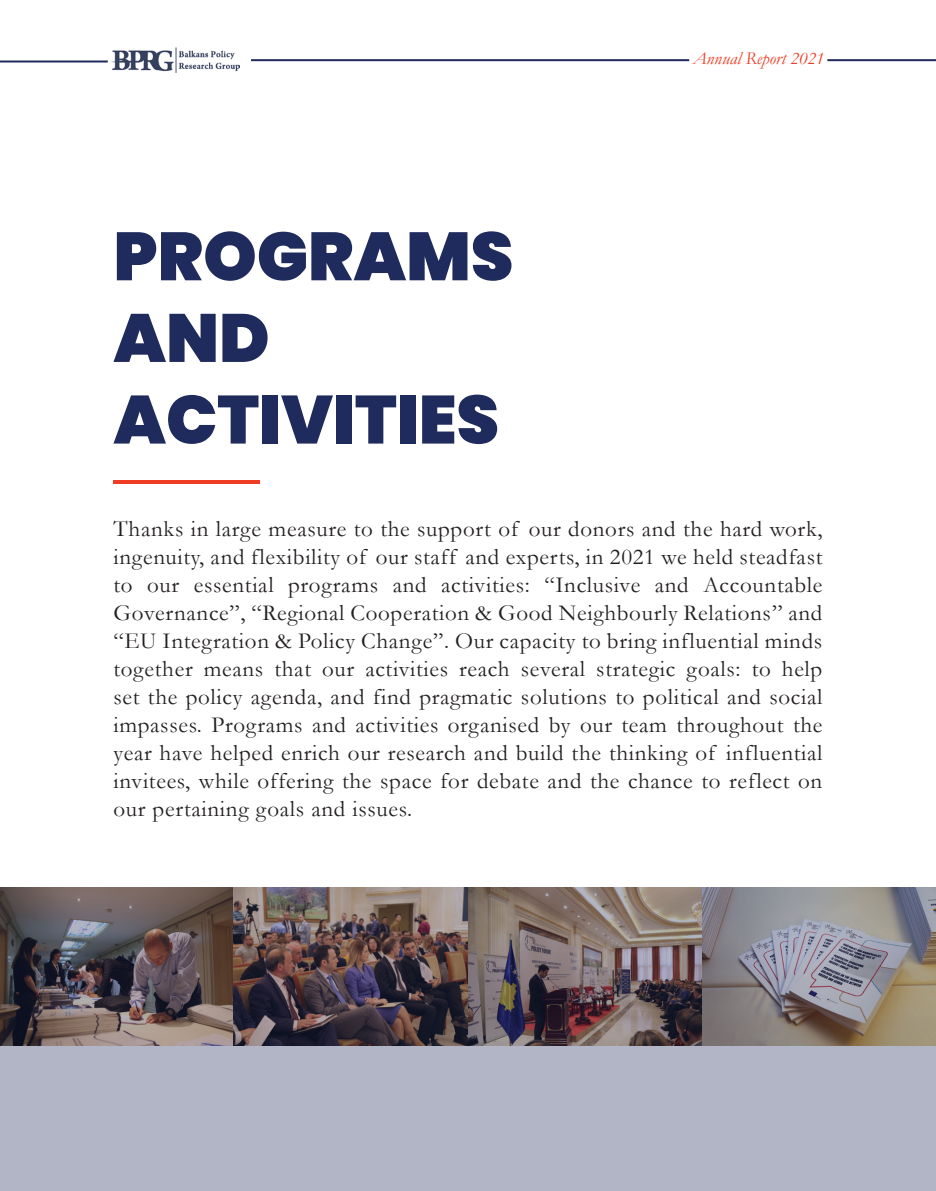
<style>
.page{position:relative;width:936px;height:1191px;background:#fff}
.page>*{position:absolute;margin:0;border:0;box-sizing:border-box;transform-origin:0 0}
.t1{font:900 68px "Poppins";color:#202b5d}
.Body_Text{font:23px/28px "Garamond";letter-spacing:.03em;color:#231f20;text-align:justify}
.t2{font:italic 18px "Garamond";color:#ef3d25}
</style>
<div class="page">
<hr style="left:0;top:60px;width:108px;height:2px;background:#202b5d">
<hr style="left:827px;top:59px;width:108px;height:2px;background:#202b5d">
<hr style="left:251px;top:59px;width:438px;height:2px;background:#202b5d">
<img style="left:111px;top:47px;width:128px;height:26px">
<hr style="left:113px;top:480px;width:147px;height:3px;background:#ef3d25">
<img style="left:0;top:887px;width:935px;height:304px">
<p class="t1" style="left:113px;top:217px;width:401px">PROGRAMS</p>
<p class="t1" style="left:113px;top:299px;width:158px">AND</p>
<p class="t1" style="left:113px;top:380px;width:387px">ACTIVITIES</p>
<p class="t2" style="left:693px;top:46px;width:133px">Annual Report 2021</p>
<p class="Body_Text" style="left:113px;top:514px;width:710px">Thanks in large measure to the support of our donors and the hard work, ingenuity, and flexibility of our staff and experts, in 2021 we held steadfast to our essential programs and activities: “Inclusive and Accountable Governance”, “Regional Cooperation &amp; Good Neighbourly Relations’’ and “EU Integration &amp; Policy Change”. Our capacity to bring influential minds together means that our activities reach several strategic goals: to help set the policy agenda, and find pragmatic solutions to political and social impasses. Programs and activities organised by our team throughout the year have helped enrich our research and build the thinking of influential invitees, while offering the space for debate and the chance to reflect on our pertaining goals and issues.</p>
</div>
